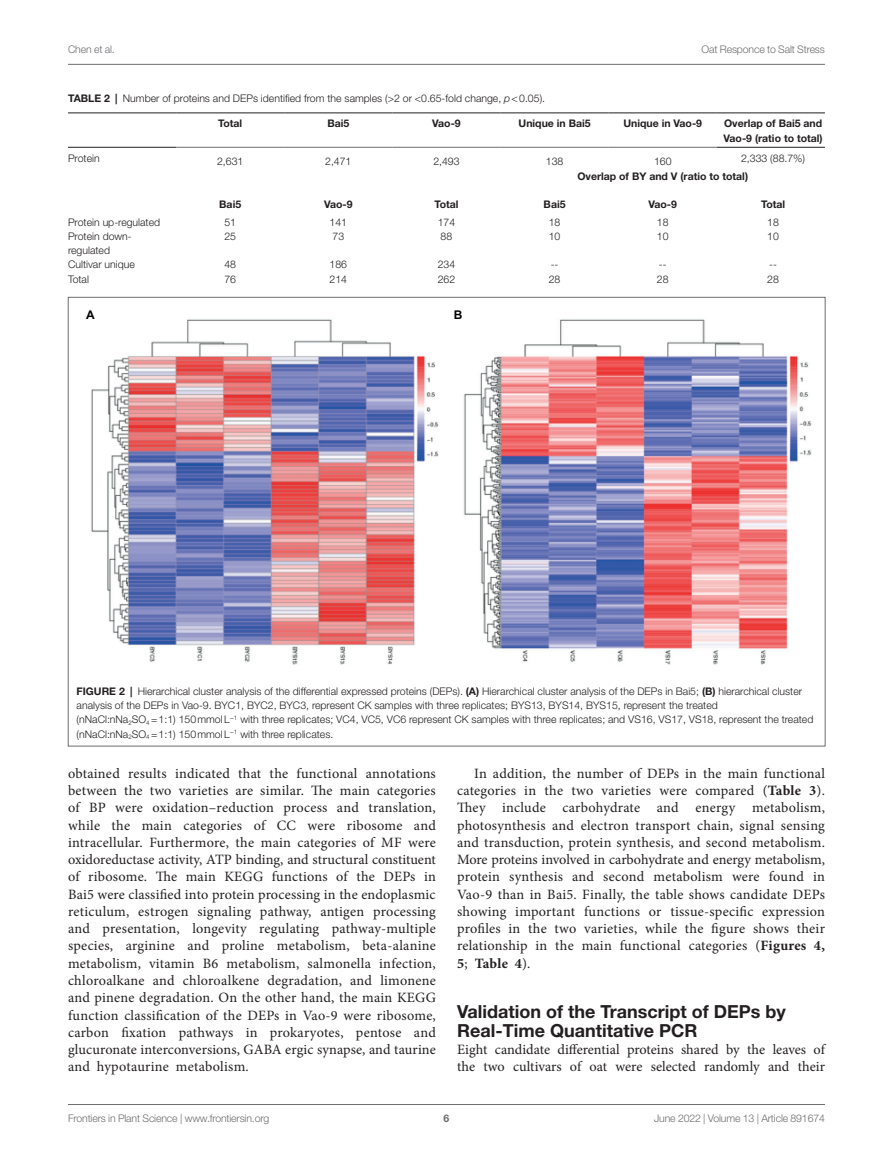
<style>
.page{position:relative;width:893px;height:1170px;background:#fff}
.page>*{position:absolute;margin:0;border:0;box-sizing:border-box;transform-origin:0 0}
.HEAD_2{font:700 18px/18.8px "Helvetica Neue LT Std";color:#231f20}
.TEXT_FLUSH{font:14.25px/17.2px "Minion Pro";color:#231f20;text-align:justify}
.TEXT{font:14.25px/17.2px "Minion Pro";letter-spacing:.02em;color:#231f20;text-align:justify}
.t1{font:700 12px "Arial";color:#000001}
.FIG_LEG{font:300 10.5px/14.2px "Helvetica Neue LT Std";color:#231f20}
.TB_TX{font:300 10.5px/14.2px "Helvetica Neue LT Std";color:#231f20}
.TB_TX-2{font:700 10.5px/14.2px "Helvetica Neue LT Std";color:#231f20}
.t2{font:300 10.5px "Helvetica Neue LT Std";letter-spacing:-.015em;color:#6c6d70}
.TT_NO_RULE{font:300 10.5px "Helvetica Neue LT Std";color:#231f20}
.t3{font:700 10.5px "Helvetica Neue LT Std";color:#6c6d70}
.s1{font-weight:700}
.s2{font-style:italic}
</style>
<div class="page">
<hr style="left:68px;top:64px;width:757px;height:1px;background:#6c6d70">
<hr style="left:68px;top:1104px;width:757px;height:1px;background:#6c6d70">
<hr style="left:68px;top:113px;width:108px;height:1px;background:#231f20">
<hr style="left:176px;top:113px;width:108px;height:1px;background:#231f20">
<hr style="left:284px;top:113px;width:108px;height:1px;background:#231f20">
<hr style="left:392px;top:113px;width:109px;height:1px;background:#231f20">
<hr style="left:501px;top:113px;width:108px;height:1px;background:#231f20">
<hr style="left:609px;top:113px;width:108px;height:1px;background:#231f20">
<hr style="left:717px;top:113px;width:108px;height:1px;background:#231f20">
<hr style="left:68px;top:147px;width:108px;height:1px;background:#231f20">
<hr style="left:717px;top:147px;width:108px;height:1px;background:#231f20">
<hr style="left:176px;top:147px;width:108px;height:1px;background:#6c6d70">
<hr style="left:284px;top:147px;width:108px;height:1px;background:#6c6d70">
<hr style="left:392px;top:147px;width:109px;height:1px;background:#6c6d70">
<hr style="left:501px;top:147px;width:108px;height:1px;background:#6c6d70">
<hr style="left:609px;top:147px;width:108px;height:1px;background:#6c6d70">
<img style="left:91px;top:319px;width:721px;height:346px">
<p class="t2" style="left:68px;top:42px;width:48px">Chen et al.</p>
<p class="t2" style="left:701px;top:42px;width:125px">Oat Responce to Salt Stress</p>
<p class="TT_NO_RULE" style="left:68px;top:92px;width:479px"><span class="s1">TABLE 2 |</span> Number of proteins and DEPs identified from the samples (&gt;2 or &lt;0.65-fold change, <span class="s2">p</span>&lt;0.05).</p>
<p class="TB_TX-2" style="left:218px;top:116px;width:26px">Total</p>
<p class="TB_TX-2" style="left:327px;top:116px;width:23px">Bai5</p>
<p class="TB_TX-2" style="left:432px;top:116px;width:30px">Vao-9</p>
<p class="TB_TX-2" style="left:519px;top:116px;width:74px">Unique in Bai5</p>
<p class="TB_TX-2" style="left:623px;top:116px;width:80px">Unique in Vao-9</p>
<p class="TB_TX-2" style="left:723px;top:116px;width:101px">Overlap of Bai5 and<br>Vao-9 (ratio to total)</p>
<p class="TB_TX" style="left:68px;top:151px;width:33px">Protein</p>
<p class="TB_TX" style="left:217px;top:154px;width:28px">2,631</p>
<p class="TB_TX" style="left:325px;top:154px;width:28px">2,471</p>
<p class="TB_TX" style="left:433px;top:154px;width:28px">2,493</p>
<p class="TB_TX" style="left:546px;top:154px;width:19px">138</p>
<p class="TB_TX" style="left:654px;top:154px;width:19px">160</p>
<p class="TB_TX" style="left:741px;top:151px;width:66px">2,333 (88.7%)</p>
<p class="TB_TX-2" style="left:219px;top:197px;width:23px">Bai5</p>
<p class="TB_TX-2" style="left:324px;top:197px;width:30px">Vao-9</p>
<p class="TB_TX-2" style="left:434px;top:197px;width:26px">Total</p>
<p class="TB_TX-2" style="left:577px;top:169px;width:172px">Overlap of BY and V (ratio to total)</p>
<p class="TB_TX-2" style="left:544px;top:197px;width:23px">Bai5</p>
<p class="TB_TX-2" style="left:648px;top:197px;width:30px">Vao-9</p>
<p class="TB_TX-2" style="left:761px;top:197px;width:26px">Total</p>
<p class="TB_TX" style="left:68px;top:214px;width:94px">Protein up-regulated</p>
<p class="TB_TX" style="left:224px;top:214px;width:13px">51</p>
<p class="TB_TX" style="left:330px;top:214px;width:19px">141</p>
<p class="TB_TX" style="left:438px;top:214px;width:19px">174</p>
<p class="TB_TX" style="left:549px;top:214px;width:13px">18</p>
<p class="TB_TX" style="left:657px;top:214px;width:13px">18</p>
<p class="TB_TX" style="left:767px;top:214px;width:13px">18</p>
<p class="TB_TX" style="left:68px;top:229px;width:65px">Protein down&shy;regulated</p>
<p class="TB_TX" style="left:224px;top:229px;width:13px">25</p>
<p class="TB_TX" style="left:332px;top:229px;width:13px">73</p>
<p class="TB_TX" style="left:441px;top:229px;width:13px">88</p>
<p class="TB_TX" style="left:549px;top:229px;width:13px">10</p>
<p class="TB_TX" style="left:657px;top:229px;width:13px">10</p>
<p class="TB_TX" style="left:767px;top:229px;width:13px">10</p>
<p class="TB_TX" style="left:68px;top:257px;width:68px">Cultivar unique</p>
<p class="TB_TX" style="left:224px;top:257px;width:13px">48</p>
<p class="TB_TX" style="left:330px;top:257px;width:19px">186</p>
<p class="TB_TX" style="left:438px;top:257px;width:19px">234</p>
<p class="TB_TX" style="left:551px;top:257px;width:9px">--</p>
<p class="TB_TX" style="left:659px;top:257px;width:9px">--</p>
<p class="TB_TX" style="left:769px;top:257px;width:9px">--</p>
<p class="TB_TX" style="left:68px;top:271px;width:23px">Total</p>
<p class="TB_TX" style="left:224px;top:271px;width:13px">76</p>
<p class="TB_TX" style="left:330px;top:271px;width:19px">214</p>
<p class="TB_TX" style="left:438px;top:271px;width:19px">262</p>
<p class="TB_TX" style="left:549px;top:271px;width:13px">28</p>
<p class="TB_TX" style="left:657px;top:271px;width:13px">28</p>
<p class="TB_TX" style="left:767px;top:271px;width:13px">28</p>
<p class="t1" style="left:86px;top:306px;width:10px">A</p>
<p class="t1" style="left:454px;top:306px;width:10px">B</p>
<p class="FIG_LEG" style="left:77px;top:683px;width:738px"><span class="s1">FIGURE 2 |</span> Hierarchical cluster analysis of the differential expressed proteins (DEPs). <span class="s1">(A)</span> Hierarchical cluster analysis of the DEPs in Bai5; <span class="s1">(B)</span> hierarchical cluster analysis of the DEPs in Vao-9. BYC1, BYC2, BYC3, represent CK samples with three replicates; BYS13, BYS14, BYS15, represent the treated<br>(nNaCl:nNa<sub>2</sub>SO<sub>4</sub> =1:1) 150mmolL<sup>−</sup><sup>1</sup> with three replicates; VC4, VC5, VC6 represent CK samples with three replicates; and VS16, VS17, VS18, represent the treated (nNaCl:nNa<sub>2</sub>SO<sub>4</sub> =1:1) 150mmolL<sup>−</sup><sup>1</sup> with three replicates.</p>
<p class="TEXT_FLUSH" style="left:68px;top:764px;width:369px">obtained results indicated that the functional annotations between the two varieties are similar. The main categories of BP were oxidation–reduction process and translation, while the main categories of CC were ribosome and intracellular. Furthermore, the main categories of MF were oxidoreductase activity, ATP binding, and structural constituent of ribosome. The main KEGG functions of the DEPs in Bai5 were classified into protein processing in the endoplasmic reticulum, estrogen signaling pathway, antigen processing and presentation, longevity regulating pathway-multiple species, arginine and proline metabolism, beta-alanine metabolism, vitamin B6 metabolism, salmonella infection, chloroalkane and chloroalkene degradation, and limonene and pinene degradation. On the other hand, the main KEGG function classification of the DEPs in Vao-9 were ribosome, carbon fixation pathways in prokaryotes, pentose and glucuronate interconversions, GABA ergic synapse, and taurine and hypotaurine metabolism.</p>
<p class="TEXT" style="left:457px;top:764px;width:369px;text-indent:17px">In addition, the number of DEPs in the main functional categories in the two varieties were compared (<span class="s1">Table 3</span>).<br>They include carbohydrate and energy metabolism, photosynthesis and electron transport chain, signal sensing and transduction, protein synthesis, and second metabolism.<br>More proteins involved in carbohydrate and energy metabolism, protein synthesis and second metabolism were found in Vao-9 than in Bai5. Finally, the table shows candidate DEPs showing important functions or tissue-specific expression profiles in the two varieties, while the figure shows their relationship in the main functional categories (<span class="s1">Figures 4, 5</span>; <span class="s1">Table 4</span>).</p>
<p class="HEAD_2" style="left:457px;top:1001px;width:330px">Validation of the Transcript of DEPs by<br>Real-Time Quantitative PCR</p>
<p class="TEXT_FLUSH" style="left:457px;top:1040px;width:369px">Eight candidate differential proteins shared by the leaves of the two cultivars of oat were selected randomly and their</p>
<p class="t2" style="left:68px;top:1111px;width:203px">Frontiers in Plant Science | www.frontiersin.org</p>
<p class="t3" style="left:444px;top:1111px;width:7px">6</p>
<p class="t2" style="left:654px;top:1111px;width:172px">June 2022 | Volume 13 | Article 891674</p>
</div>
